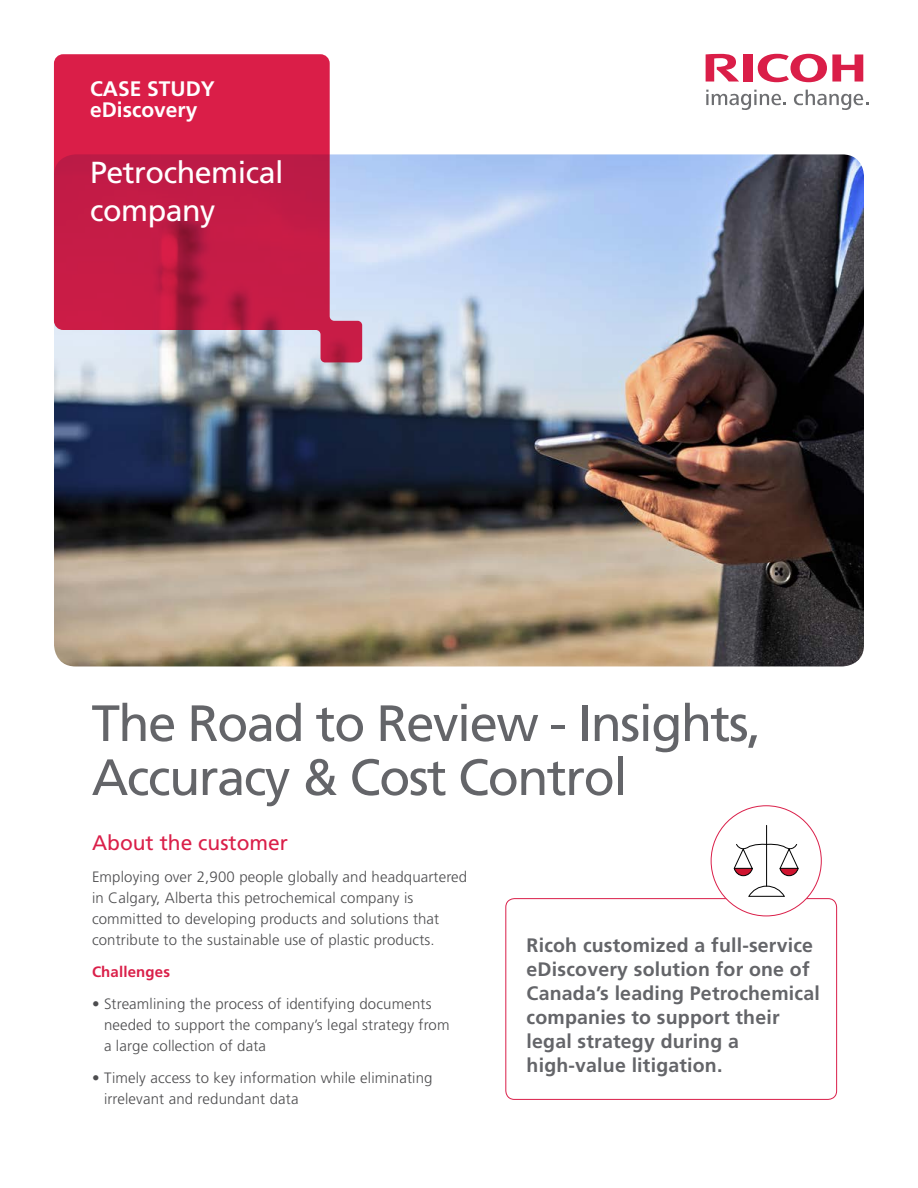
<style>
.page{position:relative;width:918px;height:1188px;background:#fff}
.page>*{position:absolute;margin:0;border:0;box-sizing:border-box;transform-origin:0 0}
.t1{font:51px/54px "Frutiger LT Std";letter-spacing:-.03em;color:#646569}
.t2{font:30.45px/38px "Frutiger LT Std";letter-spacing:-.015em;color:#fff}
.t3{font:700 21px/21px "Frutiger LT Std";color:#fff}
.t4{font:21px "Frutiger LT Std";color:#da1f49}
.t5{font:700 19.5px/24px "Frutiger LT Std";letter-spacing:.01em;color:#646569}
.t6{font:300 15px/21px "Frutiger LT Std";letter-spacing:.01em;color:#4d4d4f}
.t7{font:700 15px "Frutiger LT Std";letter-spacing:.01em;color:#da1f49}
</style>
<div class="page">
<div style="left:505px;top:898px;width:332px;height:202px;border:1px solid #da1f49;border-radius:9px"></div>
<svg style="left:758px;top:54px;width:105px;height:28px"></svg>
<div style="left:743px;top:54px;width:9px;height:28px;background:#da1e48"></div>
<svg style="left:706px;top:54px;width:33px;height:28px"></svg>
<svg style="left:706px;top:90px;width:80px;height:20px"></svg>
<svg style="left:794px;top:90px;width:74px;height:20px"></svg>
<img style="left:54px;top:154px;width:810px;height:512px">
<svg style="left:54px;top:54px;width:308px;height:308px;background:#ca3e63"></svg>
<div style="left:711px;top:806px;width:110px;height:110px;background:#fff;border-radius:50%"></div>
<svg style="left:748px;top:886px;width:37px;height:11px"></svg>
<hr style="left:749px;top:896px;width:35px;height:1px;background:#000">
<hr style="left:766px;top:825px;width:1px;height:61px;background:#000">
<svg style="left:734px;top:844px;width:65px;height:32px"></svg>
<h3 class="t3" style="left:90px;top:79px;width:126px">CASE STUDY eDiscovery</h3>
<h2 class="t2" style="left:90px;top:153px;width:195px">Petrochemical company</h2>
<h1 class="t1" style="left:92px;top:697px;width:671px">The Road to Review - Insights,<br>Accuracy &amp; Cost Control</h1>
<h3 class="t4" style="left:92px;top:831px;width:198px">About the customer</h3>
<p class="t6" style="left:92px;top:867px;width:377px">Employing over 2,900 people globally and headquartered in Calgary, Alberta this petrochemical company is committed to developing products and solutions that contribute to the sustainable use of plastic products.</p>
<p class="t7" style="left:92px;top:963px;width:80px">Challenges</p>
<p class="t6" style="left:104px;top:993px;width:347px;text-indent:-12px">• Streamlining the process of identifying documents needed to support the company’s legal strategy from a large collection of data</p>
<p class="t6" style="left:104px;top:1067px;width:330px;text-indent:-12px">• Timely access to key information while eliminating irrelevant and redundant data</p>
<h3 class="t5" style="left:527px;top:933px;width:295px">Ricoh customized a full-service eDiscovery solution for one of<br>Canada’s leading Petrochemical companies to support their legal strategy during a high-value litigation.</h3>
</div>
